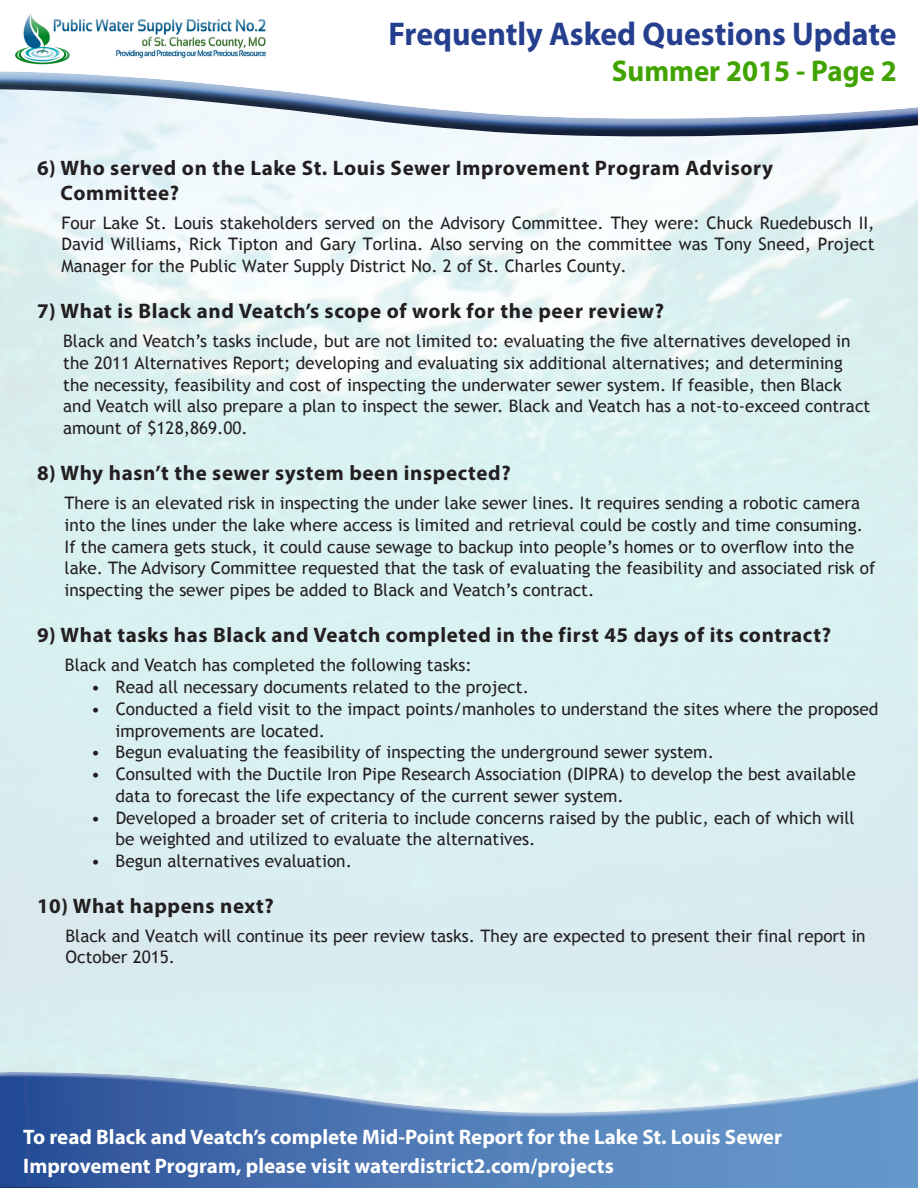
<style>
.page{position:relative;width:918px;height:1188px;background:#fff}
.page>*{position:absolute;margin:0;border:0;box-sizing:border-box;transform-origin:0 0}
.t1{font:700 33px "Myriad Pro";color:#253f8e;scale:.96 1}
.t2{font:700 30px "Myriad Pro";color:#41a300;scale:.96 1}
.t3{font:700 21px/25.2px "Myriad Pro";letter-spacing:.03em;color:#231f20}
.t4{font:700 21px/28.5px "Myriad Pro";color:#fff}
.t5{font:17.25px/21.8px "Trebuchet MS";color:#231f20}
</style>
<div class="page">
<div style="left:0;top:1037px;width:918px;height:31px;background:#d9f1f0"></div>
<svg style="left:0;top:1068px;width:918px;height:120px;background:#6e93c1"></svg>
<svg style="left:0;top:71px;width:167px;height:9px"></svg>
<svg style="left:0;top:80px;width:918px;height:61px"></svg>
<img style="left:15px;top:13px;width:251px;height:52px">
<p class="t1" style="left:388px;top:12px;width:531px">Frequently Asked Questions Update</p>
<p class="t2" style="left:612px;top:51px;width:298px">Summer 2015 - Page 2</p>
<p class="t3" style="left:61px;top:154px;width:714px;text-indent:-24px">6) Who served on the Lake St. Louis Sewer Improvement Program Advisory<br>Committee?</p>
<p class="t5" style="left:62px;top:212px;width:815px;text-align:justify">Four Lake St. Louis stakeholders served on the Advisory Committee. They were: Chuck Ruedebusch II, David Williams, Rick Tipton and Gary Torlina. Also serving on the committee was Tony Sneed, Project Manager for the Public Water Supply District No. 2 of St. Charles County.</p>
<p class="t3" style="left:37px;top:298px;width:629px">7) What is Black and Veatch’s scope of work for the peer review?</p>
<p class="t5" style="left:63px;top:330px;width:809px">Black and Veatch’s tasks include, but are not limited to: evaluating the five alternatives developed in the 2011 Alternatives Report; developing and evaluating six additional alternatives; and determining the necessity, feasibility and cost of inspecting the underwater sewer system. If feasible, then Black and Veatch will also prepare a plan to inspect the sewer. Black and Veatch has a not-to-exceed contract amount of $128,869.00.</p>
<p class="t3" style="left:37px;top:460px;width:475px">8) Why hasn’t the sewer system been inspected?</p>
<p class="t5" style="left:65px;top:492px;width:812px">There is an elevated risk in inspecting the under lake sewer lines. It requires sending a robotic camera into the lines under the lake where access is limited and retrieval could be costly and time consuming.<br>If the camera gets stuck, it could cause sewage to backup into people’s homes or to overflow into the lake. The Advisory Committee requested that the task of evaluating the feasibility and associated risk of inspecting the sewer pipes be added to Black and Veatch’s contract.</p>
<p class="t3" style="left:37px;top:622px;width:795px">9) What tasks has Black and Veatch completed in the first 45 days of its contract?</p>
<p class="t5" style="left:65px;top:655px;width:408px">Black and Veatch has completed the following tasks:</p>
<p class="t5" style="left:91px;top:676px;width:440px">• Read all necessary documents related to the project.</p>
<p class="t5" style="left:116px;top:698px;width:764px;text-indent:-25px">• Conducted a field visit to the impact points/manholes to understand the sites where the proposed improvements are located.</p>
<p class="t5" style="left:91px;top:742px;width:625px">• Begun evaluating the feasibility of inspecting the underground sewer system.</p>
<p class="t5" style="left:116px;top:763px;width:742px;text-indent:-25px">• Consulted with the Ductile Iron Pipe Research Association (DIPRA) to develop the best available data to forecast the life expectancy of the current sewer system.</p>
<p class="t5" style="left:116px;top:807px;width:741px;text-indent:-25px">• Developed a broader set of criteria to include concerns raised by the public, each of which will be weighted and utilized to evaluate the alternatives.</p>
<p class="t5" style="left:91px;top:850px;width:263px">• Begun alternatives evaluation.</p>
<p class="t3" style="left:37px;top:893px;width:238px">10) What happens next?</p>
<p class="t5" style="left:66px;top:926px;width:802px;line-height:20.7px">Black and Veatch will continue its peer review tasks. They are expected to present their final report in<br>October 2015.</p>
<p class="t4" style="left:23px;top:1122px;width:760px">To read Black and Veatch’s complete Mid-Point Report for the Lake St. Louis Sewer<br>Improvement Program, please visit waterdistrict2.com/projects</p>
</div>
